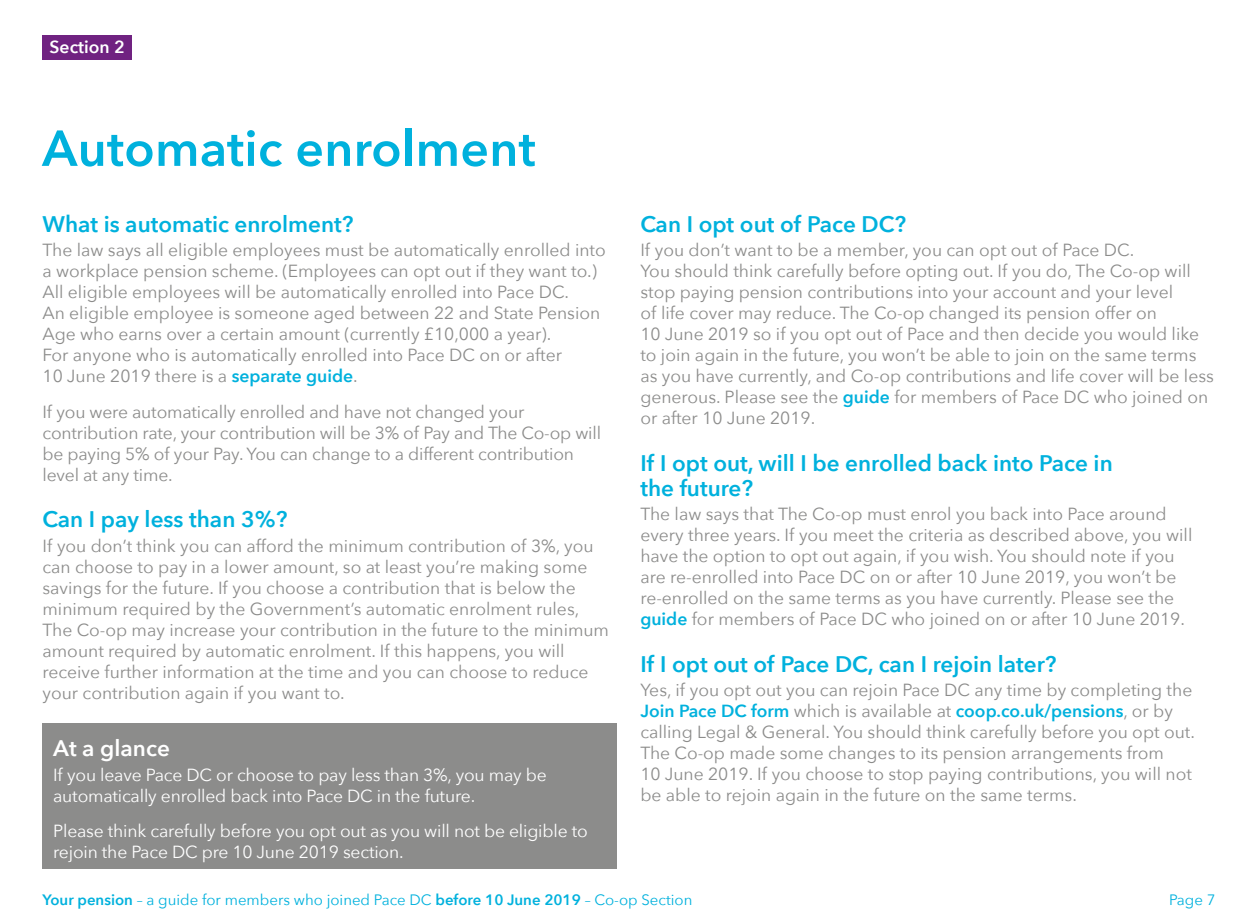
<style>
.page{position:relative;width:1258px;height:922px;background:#fff}
.page>*{position:absolute;margin:0;border:0;box-sizing:border-box;transform-origin:0 0}
.t1{font:600 50px "Avenir Next";letter-spacing:.005em;color:#00b1dd}
.t2{font:600 22.5px/25px "Avenir Next";color:#00b1dd}
.t3{font:600 22.5px "Avenir Next";color:#fff}
.t4{font:17.5px/21px "Avenir Next";color:#8c8c8b}
.t5{font:17.5px/21px "Avenir Next";letter-spacing:-.01em;color:#fff}
.t6{font:600 17.5px "Avenir Next";color:#fff}
.t7{font:15px "Avenir Next";color:#00b1dd}
.s1{font-weight:600;color:#00b1dd}
.s2{font-weight:600}
</style>
<div class="page">
<div style="left:43px;top:35px;width:89px;height:25px;background:#702281"></div>
<div style="left:43px;top:723px;width:574px;height:145px;background:#8c8c8b"></div>
<p class="t6" style="left:50px;top:32px;width:77px">Section 2</p>
<h1 class="t1" style="left:42px;top:105px;width:495px">Automatic enrolment</h1>
<p class="t2" style="left:640px;top:211px;width:267px">Can I opt out of Pace DC?</p>
<p class="t4" style="left:640px;top:239px;width:575px">If you don’t want to be a member, you can opt out of Pace DC.<br>You should think carefully before opting out. If you do, The Co-op will stop paying pension contributions into your account and your level<br>of life cover may reduce. The Co-op changed its pension offer on<br>10 June 2019 so if you opt out of Pace and then decide you would like to join again in the future, you won’t be able to join on the same terms as you have currently, and Co-op contributions and life cover will be less generous. Please see the <span class="s1">guide</span> for members of Pace DC who joined on or after 10 June 2019.</p>
<p class="t2" style="left:640px;top:449px;width:474px">If I opt out, will I be enrolled back into Pace in the future?</p>
<p class="t4" style="left:640px;top:503px;width:554px">The law says that The Co-op must enrol you back into Pace around every three years. If you meet the criteria as described above, you will have the option to opt out again, if you wish. You should note if you are re-enrolled into Pace DC on or after 10 June 2019, you won’t be re-enrolled on the same terms as you have currently. Please see the <span class="s1">guide</span> for members of Pace DC who joined on or after 10 June 2019.</p>
<p class="t2" style="left:640px;top:650px;width:418px">If I opt out of Pace DC, can I rejoin later?</p>
<p class="t4" style="left:640px;top:678px;width:556px">Yes, if you opt out you can rejoin Pace DC any time by completing the <span class="s1">Join Pace DC form</span> which is available at <span class="s1">coop.co.uk/pensions</span>, or by calling Legal &amp; General. You should think carefully before you opt out.<br>The Co-op made some changes to its pension arrangements from<br>10 June 2019. If you choose to stop paying contributions, you will not be able to rejoin again in the future on the same terms.</p>
<p class="t2" style="left:43px;top:211px;width:313px">What is automatic enrolment?</p>
<p class="t4" style="left:43px;top:239px;width:565px">The law says all eligible employees must be automatically enrolled into a workplace pension scheme. (Employees can opt out if they want to.)<br>All eligible employees will be automatically enrolled into Pace DC.<br>An eligible employee is someone aged between 22 and State Pension Age who earns over a certain amount (currently £10,000 a year).<br>For anyone who is automatically enrolled into Pace DC on or after<br>10 June 2019 there is a <span class="s1">separate guide</span>.</p>
<p class="t4" style="left:43px;top:400px;width:560px">If you were automatically enrolled and have not changed your contribution rate, your contribution will be 3% of Pay and The Co-op will be paying 5% of your Pay. You can change to a different contribution level at any time.</p>
<p class="t2" style="left:43px;top:506px;width:246px">Can I pay less than 3%?</p>
<p class="t4" style="left:43px;top:534px;width:568px">If you don’t think you can afford the minimum contribution of 3%, you can choose to pay in a lower amount, so at least you’re making some savings for the future. If you choose a contribution that is below the minimum required by the Government’s automatic enrolment rules, The Co-op may increase your contribution in the future to the minimum amount required by automatic enrolment. If this happens, you will receive further information at the time and you can choose to reduce your contribution again if you want to.</p>
<p class="t3" style="left:53px;top:729px;width:118px">At a glance</p>
<p class="t5" style="left:53px;top:763px;width:495px">If you leave Pace DC or choose to pay less than 3%, you may be automatically enrolled back into Pace DC in the future.</p>
<p class="t5" style="left:53px;top:819px;width:536px">Please think carefully before you opt out as you will not be eligible to rejoin the Pace DC pre 10 June 2019 section.</p>
<p class="t7" style="left:43px;top:886px;width:651px"><span class="s2">Your pension</span> – a guide for members who joined Pace DC <span class="s2">before 10 June 2019</span> – Co-op Section</p>
<p class="t7" style="left:1169px;top:886px;width:48px">Page 7</p>
</div>
